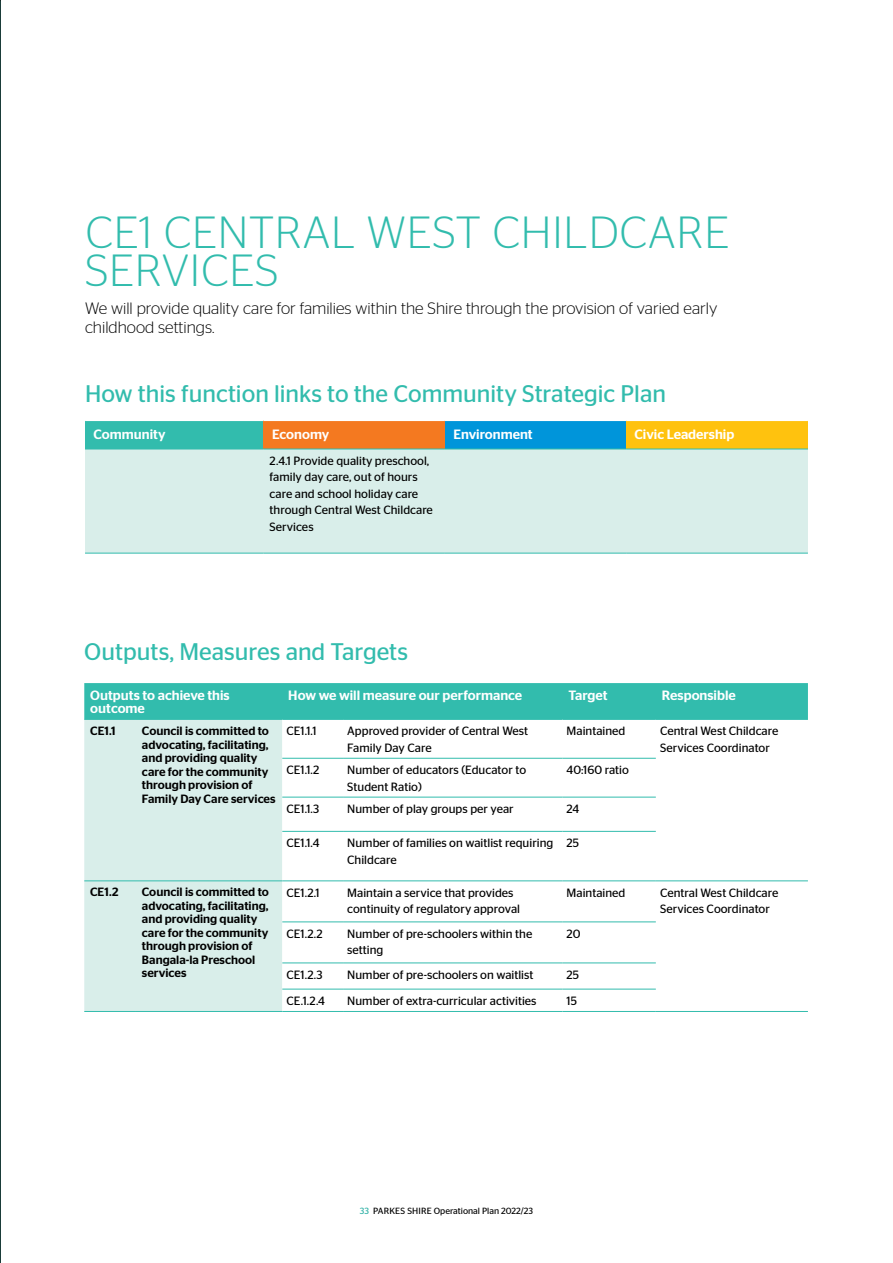
<style>
.page{position:relative;width:893px;height:1263px;background:#fff}
.page>*{position:absolute;margin:0;border:0;box-sizing:border-box;transform-origin:0 0}
.t1{font:300 45px/37.5px "Stag Sans";letter-spacing:.02em;color:#32bcad}
.t2{font:24px "Stag Sans";color:#32bcad}
.t3{font:300 16.5px/19.5px "Stag Sans";color:#000}
.t4{font:500 13.5px/13.5px "Stag Sans";color:#fff}
.t5{font:12px/16.5px "Stag Sans";color:#000}
.t6{font:500 12px/13.5px "Stag Sans";color:#000}
.t7{font:9px "Stag Sans";color:#000}
.s1{color:#2eb0a5}
</style>
<div class="page">
<hr style="left:0;top:0;width:1px;height:1263px;background:#000">
<div style="left:84px;top:683px;width:724px;height:36px;background:#32bcad"></div>
<div style="left:84px;top:720px;width:198px;height:291px;background:#d9eeea"></div>
<svg style="left:282px;top:757px;width:526px;height:232px"></svg>
<hr style="left:282px;top:758px;width:61px;height:1px;background:#32bcad">
<hr style="left:343px;top:758px;width:219px;height:1px;background:#32bcad">
<hr style="left:562px;top:758px;width:94px;height:1px;background:#32bcad">
<hr style="left:282px;top:797px;width:61px;height:1px;background:#32bcad">
<hr style="left:343px;top:797px;width:219px;height:1px;background:#32bcad">
<hr style="left:562px;top:797px;width:94px;height:1px;background:#32bcad">
<hr style="left:282px;top:831px;width:61px;height:1px;background:#32bcad">
<hr style="left:343px;top:831px;width:219px;height:1px;background:#32bcad">
<hr style="left:562px;top:831px;width:94px;height:1px;background:#32bcad">
<hr style="left:282px;top:880px;width:61px;height:1px;background:#32bcad">
<hr style="left:343px;top:880px;width:219px;height:1px;background:#32bcad">
<hr style="left:562px;top:880px;width:94px;height:1px;background:#32bcad">
<hr style="left:656px;top:880px;width:152px;height:1px;background:#32bcad">
<hr style="left:282px;top:921px;width:61px;height:1px;background:#32bcad">
<hr style="left:343px;top:921px;width:219px;height:1px;background:#32bcad">
<hr style="left:562px;top:921px;width:94px;height:1px;background:#32bcad">
<hr style="left:282px;top:962px;width:61px;height:1px;background:#32bcad">
<hr style="left:343px;top:962px;width:219px;height:1px;background:#32bcad">
<hr style="left:562px;top:962px;width:94px;height:1px;background:#32bcad">
<hr style="left:282px;top:989px;width:61px;height:1px;background:#32bcad">
<hr style="left:343px;top:989px;width:219px;height:1px;background:#32bcad">
<hr style="left:562px;top:989px;width:94px;height:1px;background:#32bcad">
<hr style="left:84px;top:880px;width:52px;height:1px;background:#32bcad">
<hr style="left:136px;top:880px;width:146px;height:1px;background:#32bcad">
<hr style="left:84px;top:719px;width:52px;height:1px;background:#32bcad">
<hr style="left:136px;top:719px;width:146px;height:1px;background:#32bcad">
<hr style="left:84px;top:1011px;width:52px;height:1px;background:#32bcad">
<hr style="left:136px;top:1011px;width:146px;height:1px;background:#32bcad">
<hr style="left:282px;top:719px;width:61px;height:1px;background:#32bcad">
<hr style="left:343px;top:719px;width:219px;height:1px;background:#32bcad">
<hr style="left:562px;top:719px;width:94px;height:1px;background:#32bcad">
<hr style="left:656px;top:719px;width:152px;height:1px;background:#32bcad">
<hr style="left:282px;top:1011px;width:61px;height:1px;background:#32bcad">
<hr style="left:343px;top:1011px;width:219px;height:1px;background:#32bcad">
<hr style="left:562px;top:1011px;width:94px;height:1px;background:#32bcad">
<hr style="left:656px;top:1011px;width:152px;height:1px;background:#32bcad">
<div style="left:85px;top:420px;width:179px;height:29px;background:#32bcad"></div>
<div style="left:264px;top:420px;width:181px;height:29px;background:#f47920"></div>
<div style="left:445px;top:420px;width:181px;height:29px;background:#0095da"></div>
<div style="left:626px;top:420px;width:182px;height:29px;background:#ffc20e"></div>
<div style="left:85px;top:450px;width:723px;height:103px;background:#d9eeea"></div>
<hr style="left:85px;top:449px;width:179px;height:1px;background:#32bcad">
<hr style="left:264px;top:449px;width:181px;height:1px;background:#32bcad">
<hr style="left:445px;top:449px;width:181px;height:1px;background:#32bcad">
<hr style="left:626px;top:449px;width:182px;height:1px;background:#32bcad">
<hr style="left:85px;top:553px;width:179px;height:1px;background:#32bcad">
<hr style="left:264px;top:553px;width:181px;height:1px;background:#32bcad">
<hr style="left:445px;top:553px;width:181px;height:1px;background:#32bcad">
<hr style="left:626px;top:553px;width:182px;height:1px;background:#32bcad">
<hr style="left:85px;top:419px;width:179px;height:2px;background:#fff">
<hr style="left:264px;top:419px;width:181px;height:2px;background:#fff">
<hr style="left:445px;top:419px;width:181px;height:2px;background:#fff">
<hr style="left:626px;top:419px;width:182px;height:2px;background:#fff">
<h1 class="t1" style="left:85px;top:213px;width:645px">CE1 CENTRAL WEST CHILDCARE<br>SERVICES</h1>
<h3 class="t3" style="left:85px;top:298px;width:634px">We will provide quality care for families within the Shire through the provision of varied early childhood settings.</h3>
<h2 class="t2" style="left:85px;top:380px;width:582px">How this function links to the Community Strategic Plan</h2>
<p class="t4" style="left:94px;top:428px;width:73px">Community</p>
<p class="t4" style="left:272px;top:428px;width:59px">Economy</p>
<p class="t4" style="left:453px;top:428px;width:81px">Environment</p>
<p class="t4" style="left:635px;top:428px;width:101px">Civic Leadership</p>
<p class="t5" style="left:270px;top:452px;width:165px">2.4.1 Provide quality preschool, family day care, out of hours care and school holiday care through Central West Childcare<br>Services</p>
<h2 class="t2" style="left:84px;top:638px;width:325px">Outputs, Measures and Targets</h2>
<p class="t4" style="left:90px;top:688px;width:141px">Outputs to achieve this outcome</p>
<p class="t4" style="left:288px;top:688px;width:235px">How we will measure our performance</p>
<p class="t4" style="left:568px;top:688px;width:41px">Target</p>
<p class="t4" style="left:662px;top:688px;width:76px">Responsible</p>
<p class="t6" style="left:90px;top:724px;width:27px">CE1.1</p>
<p class="t6" style="left:142px;top:724px;width:135px">Council is committed to advocating, facilitating, and providing quality care for the community through provision of<br>Family Day Care services</p>
<p class="t5" style="left:287px;top:723px;width:32px">CE1.1.1</p>
<p class="t5" style="left:347px;top:723px;width:182px">Approved provider of Central West<br>Family Day Care</p>
<p class="t5" style="left:567px;top:723px;width:60px">Maintained</p>
<p class="t5" style="left:660px;top:723px;width:120px">Central West Childcare<br>Services Coordinator</p>
<p class="t5" style="left:287px;top:762px;width:34px">CE1.1.2</p>
<p class="t5" style="left:347px;top:762px;width:180px">Number of educators (Educator to<br>Student Ratio)</p>
<p class="t5" style="left:567px;top:762px;width:64px">40:160 ratio</p>
<p class="t5" style="left:287px;top:800px;width:34px">CE1.1.3</p>
<p class="t5" style="left:347px;top:800px;width:168px">Number of play groups per year</p>
<p class="t5" style="left:567px;top:800px;width:14px">24</p>
<p class="t5" style="left:287px;top:835px;width:35px">CE1.1.4</p>
<p class="t5" style="left:347px;top:835px;width:208px">Number of families on waitlist requiring<br>Childcare</p>
<p class="t5" style="left:567px;top:835px;width:14px">25</p>
<p class="t6" style="left:90px;top:885px;width:30px">CE1.2</p>
<p class="t6" style="left:142px;top:885px;width:129px">Council is committed to advocating, facilitating, and providing quality care for the community through provision of<br>Bangala-la Preschool services</p>
<p class="t5" style="left:287px;top:884px;width:35px">CE1.2.1</p>
<p class="t5" style="left:347px;top:884px;width:174px">Maintain a service that provides continuity of regulatory approval</p>
<p class="t5" style="left:567px;top:884px;width:60px">Maintained</p>
<p class="t5" style="left:660px;top:884px;width:120px">Central West Childcare<br>Services Coordinator</p>
<p class="t5" style="left:286px;top:925px;width:38px">CE1.2.2</p>
<p class="t5" style="left:347px;top:925px;width:187px">Number of pre-schoolers within the setting</p>
<p class="t5" style="left:567px;top:925px;width:16px">20</p>
<p class="t5" style="left:286px;top:966px;width:37px">CE1.2.3</p>
<p class="t5" style="left:347px;top:966px;width:188px">Number of pre-schoolers on waitlist</p>
<p class="t5" style="left:567px;top:966px;width:14px">25</p>
<p class="t5" style="left:286px;top:992px;width:40px">CE.1.2.4</p>
<p class="t5" style="left:347px;top:992px;width:191px">Number of extra-curricular activities</p>
<p class="t5" style="left:567px;top:992px;width:12px">15</p>
<p class="t7" style="left:360px;top:1206px;width:175px"><span class="s1">33</span> PARKES SHIRE Operational Plan 2022/23</p>
</div>
